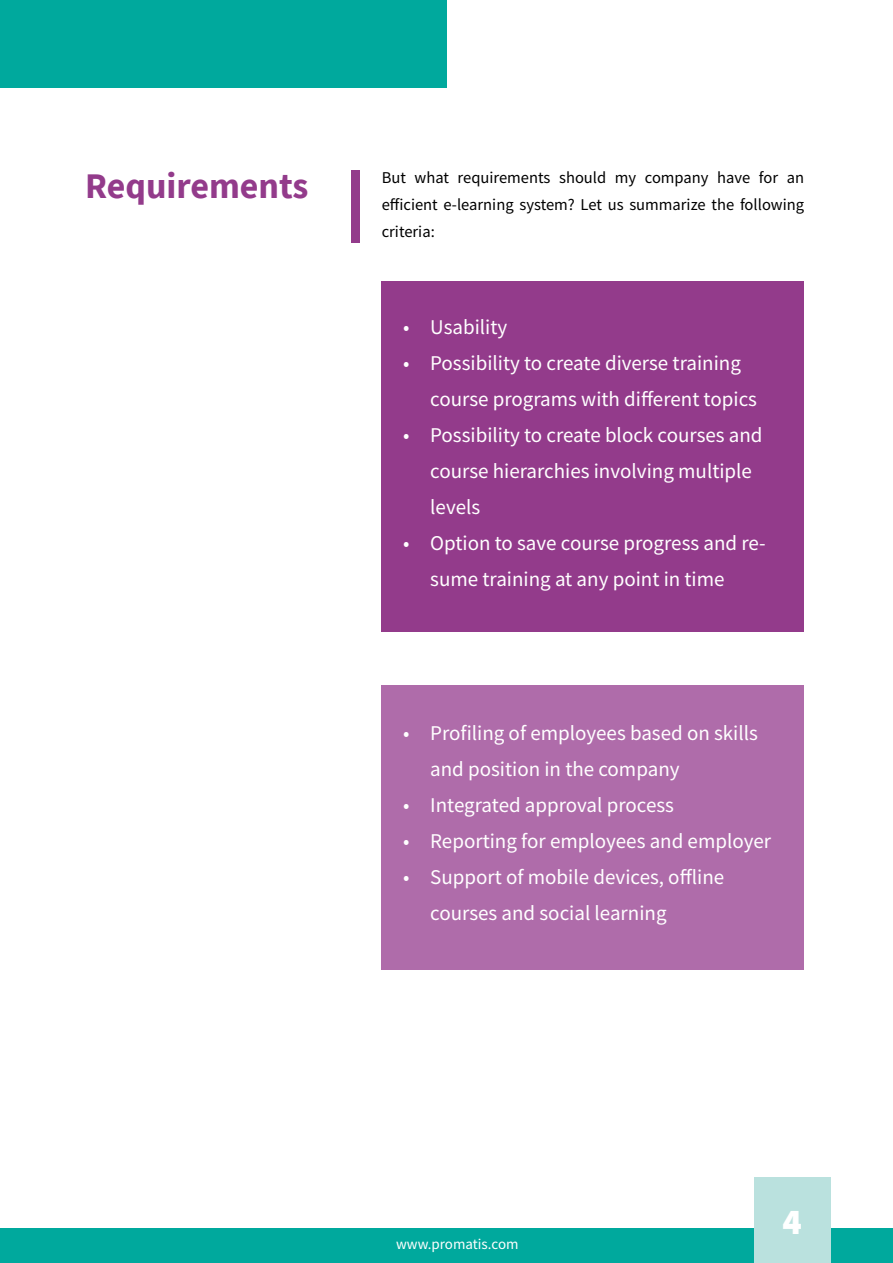
<style>
.page{position:relative;width:893px;height:1263px;background:#fff}
.page>*{position:absolute;margin:0;border:0;box-sizing:border-box;transform-origin:0 0}
.t1{font:700 36px "Source Sans Pro";color:#933b8b}
.t2{font:900 36px "Source Sans Pro";color:#fff}
.t3{font:21px/36px "Source Sans Pro";color:#fff}
.t4{font:16.5px/27px "Source Sans Pro";color:#000;text-align:justify}
.t5{font:15px "Source Sans Pro";color:#fff}
</style>
<div class="page">
<div style="left:0;top:1228px;width:893px;height:35px;background:#00a99d"></div>
<div style="left:0;top:0;width:446px;height:87px;background:#00a99d"></div>
<div style="left:351px;top:171px;width:9px;height:72px;background:#933b8b"></div>
<div style="left:754px;top:1178px;width:77px;height:85px;background:#bae1de"></div>
<div style="left:382px;top:281px;width:422px;height:350px;background:#933b8b"></div>
<div style="left:382px;top:685px;width:422px;height:284px;background:#af6caa"></div>
<h1 class="t1" style="left:85px;top:161px;width:225px">Requirements</h1>
<p class="t4" style="left:382px;top:164px;width:424px">But what requirements should my company have for an efficient e-learning system? Let us summarize the following criteria:</p>
<p class="t3" style="left:403px;top:308px;width:106px">• Usability</p>
<p class="t3" style="left:430px;top:344px;width:328px;text-indent:-27px">• Possibility to create diverse training course programs with different topics</p>
<p class="t3" style="left:430px;top:416px;width:334px;text-indent:-27px">• Possibility to create block courses and course hierarchies involving multiple levels</p>
<p class="t3" style="left:430px;top:524px;width:337px;text-indent:-27px">• Option to save course progress and re&shy;sume training at any point in time</p>
<p class="t3" style="left:430px;top:715px;width:329px;text-indent:-27px">• Profiling of employees based on skills and position in the company</p>
<p class="t3" style="left:403px;top:787px;width:272px">• Integrated approval process</p>
<p class="t3" style="left:403px;top:823px;width:369px">• Reporting for employees and employer</p>
<p class="t3" style="left:430px;top:859px;width:296px;text-indent:-27px">• Support of mobile devices, offline courses and social learning</p>
<p class="t5" style="left:396px;top:1234px;width:124px">www.promatis.com</p>
<h1 class="t2" style="left:782px;top:1197px;width:22px">4</h1>
</div>
